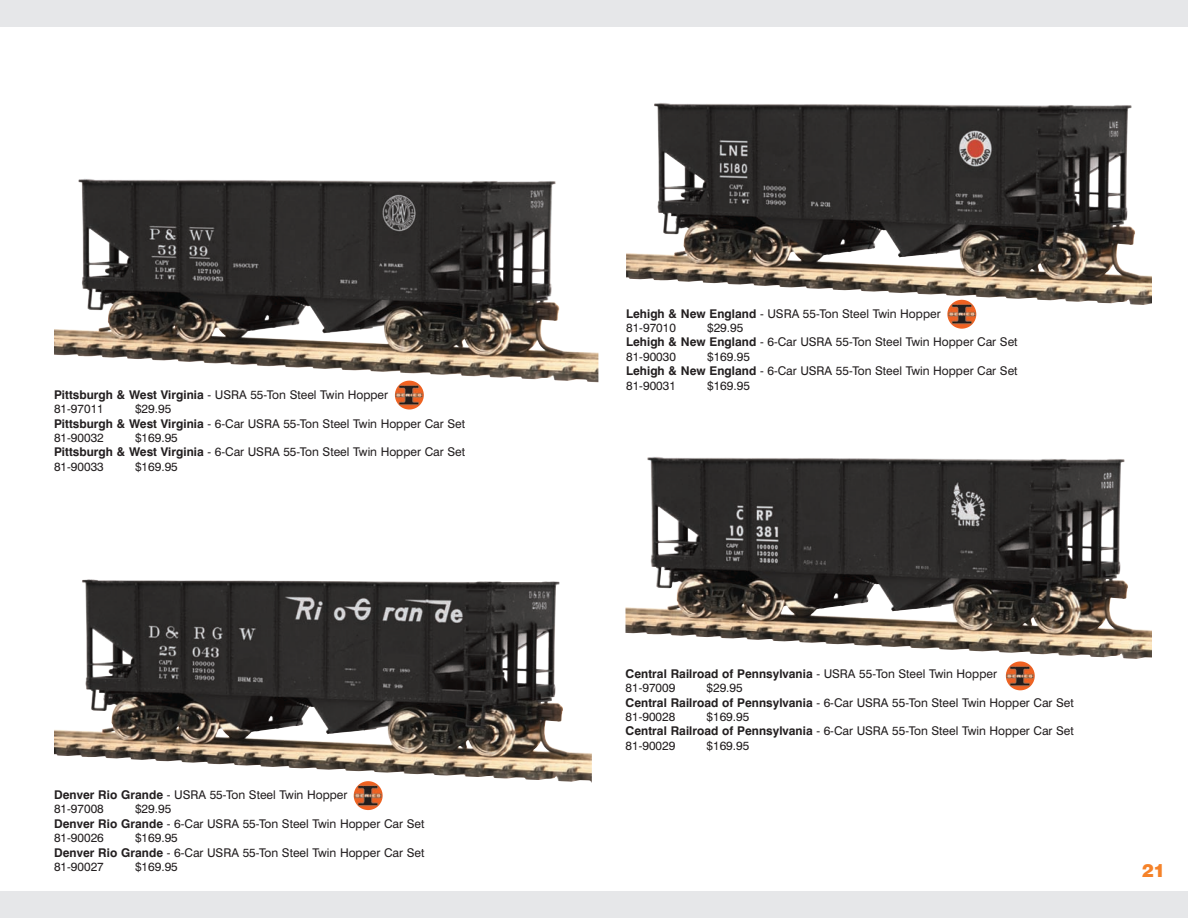
<style>
.page{position:relative;width:1188px;height:918px;background:#fff}
.page>*{position:absolute;margin:0;border:0;box-sizing:border-box;transform-origin:0 0}
.t1{font:18px "TT8 BDO00";color:#f58229}
.t2{font:12px/14.4px "TT867 O00";color:#231f20}
.t3{font:12px "TT8 A6 O00";color:#231f20}
.s1{font-family:"TT8 A6 O00"}
.s2{font-family:"TT867 O00"}
</style>
<div class="page">
<div style="left:0;top:0;width:1188px;height:27px;background:#e6e7e9"></div>
<div style="left:0;top:891px;width:1188px;height:27px;background:#e6e7e9"></div>
<img style="left:626px;top:457px;width:526px;height:202px">
<img style="left:626px;top:103px;width:526px;height:202px">
<img style="left:54px;top:579px;width:538px;height:204px">
<img style="left:54px;top:179px;width:544px;height:203px">
<img style="left:947px;top:300px;width:29px;height:29px">
<img style="left:1006px;top:661px;width:29px;height:29px">
<img style="left:395px;top:381px;width:29px;height:29px">
<img style="left:354px;top:781px;width:29px;height:29px">
<p class="t2" style="left:54px;top:389px;width:336px"><span class="s1">Pittsburgh &amp; West Virginia</span> - USRA 55-Ton Steel Twin Hopper<br>81-97011</p>
<p class="t2" style="left:54px;top:403px;width:413px;text-indent:81px">$29.95<br><span class="s1">Pittsburgh &amp; West Virginia</span> - 6-Car USRA 55-Ton Steel Twin Hopper Car Set<br>81-90032</p>
<p class="t2" style="left:54px;top:432px;width:413px;text-indent:81px">$169.95<br><span class="s1">Pittsburgh &amp; West Virginia</span> - 6-Car USRA 55-Ton Steel Twin Hopper Car Set<br>81-90033</p>
<p class="t2" style="left:135px;top:461px;width:44px">$169.95</p>
<p class="t2" style="left:54px;top:789px;width:295px"><span class="s1">Denver Rio Grande</span> - USRA 55-Ton Steel Twin Hopper<br>81-97008</p>
<p class="t2" style="left:54px;top:803px;width:372px;text-indent:81px">$29.95<br><span class="s1">Denver Rio Grande</span> - 6-Car USRA 55-Ton Steel Twin Hopper Car Set<br>81-90026</p>
<p class="t2" style="left:54px;top:832px;width:372px;text-indent:81px">$169.95<br><span class="s1">Denver Rio Grande</span> - 6-Car USRA 55-Ton Steel Twin Hopper Car Set<br>81-90027</p>
<p class="t2" style="left:135px;top:861px;width:44px">$169.95</p>
<p class="t2" style="left:626px;top:307px;width:316px"><span class="s1">Lehigh &amp; New England</span> - USRA 55-Ton Steel Twin Hopper<br>81-97010</p>
<p class="t2" style="left:626px;top:322px;width:393px;text-indent:81px">$29.95<br><span class="s1">Lehigh &amp; New England</span> - 6-Car USRA 55-Ton Steel Twin Hopper Car Set<br>81-90030</p>
<p class="t2" style="left:626px;top:351px;width:393px;text-indent:81px">$169.95<br><span class="s1">Lehigh &amp; New England</span> - 6-Car USRA 55-Ton Steel Twin Hopper Car Set<br>81-90031</p>
<p class="t2" style="left:707px;top:379px;width:44px">$169.95</p>
<p class="t3" style="left:626px;top:669px;width:373px">Central Railroad of Pennsylvania <span class="s2">- USRA 55-Ton Steel Twin Hopper</span></p>
<p class="t2" style="left:626px;top:682px;width:51px">81-97009</p>
<p class="t2" style="left:626px;top:682px;width:450px;text-indent:81px">$29.95<br><span class="s1">Central Railroad of Pennsylvania</span> - 6-Car USRA 55-Ton Steel Twin Hopper Car Set<br>81-90028</p>
<p class="t2" style="left:626px;top:711px;width:450px;text-indent:81px">$169.95<br><span class="s1">Central Railroad of Pennsylvania</span> - 6-Car USRA 55-Ton Steel Twin Hopper Car Set<br>81-90029</p>
<p class="t2" style="left:707px;top:740px;width:44px">$169.95</p>
<h1 class="t1" style="left:1142px;top:864px;width:26px">21</h1>
</div>
